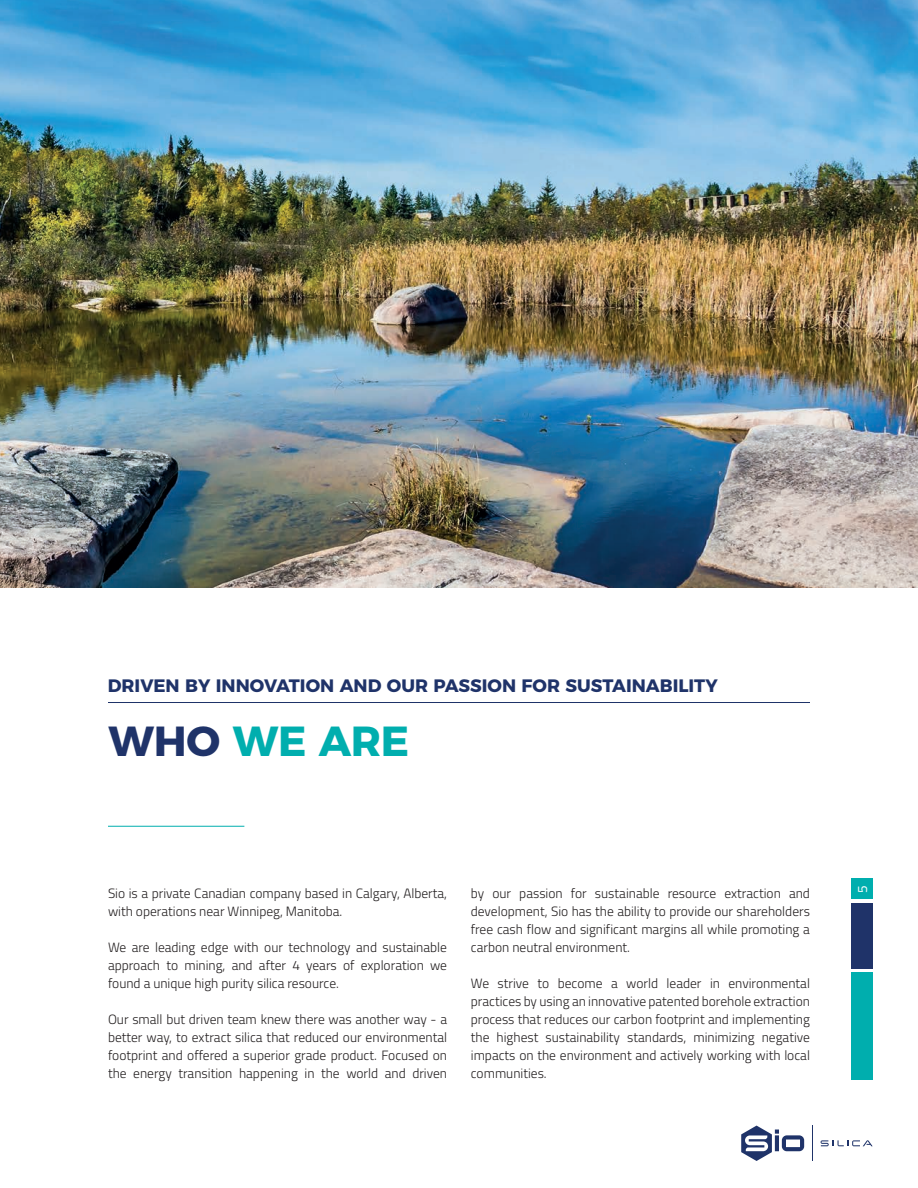
<style>
.page{position:relative;width:918px;height:1188px;background:#fff}
.page>*{position:absolute;margin:0;border:0;box-sizing:border-box;transform-origin:0 0}
.t1{font:700 42px "Montserrat";letter-spacing:-.01em;color:#00aeae}
.SSB_10_rule_below{font:700 18px "Montserrat";color:#1f3369}
.t2{font:300 13.5px/18px "Titillium";color:#231f20;text-align:justify}
.CC{font:13.5px "Titillium";color:#fff}
.s1{color:#1f3369}
</style>
<div class="page">
<hr style="left:108px;top:702px;width:702px;height:1px;background:#1f3369">
<hr style="left:108px;top:826px;width:136px;height:1px;background:#00aeae">
<div style="left:851px;top:879px;width:22px;height:20px;background:#00aeae"></div>
<div style="left:851px;top:904px;width:22px;height:65px;background:#1f3369"></div>
<div style="left:851px;top:973px;width:22px;height:107px;background:#00aeae"></div>
<svg style="left:741px;top:1126px;width:63px;height:35px"></svg>
<hr style="left:812px;top:1126px;width:1px;height:35px;background:#1f3369">
<svg style="left:821px;top:1140px;width:52px;height:6px"></svg>
<img style="left:0;top:0;width:918px;height:588px">
<p class="SSB_10_rule_below" style="left:108px;top:671px;width:611px">DRIVEN BY INNOVATION AND OUR PASSION FOR SUSTAINABILITY</p>
<h2 class="t1" style="left:109px;top:706px;width:302px"><span class="s1">WHO</span> WE ARE</h2>
<p class="t2" style="left:108px;top:884px;width:341px">Sio is a private Canadian company based in Calgary, Alberta, with operations near Winnipeg, Manitoba.</p>
<p class="t2" style="left:108px;top:938px;width:341px">We are leading edge with our technology and sustainable approach to mining, and after 4 years of exploration we found a unique high purity silica resource.</p>
<p class="t2" style="left:108px;top:1010px;width:341px">Our small but driven team knew there was another way - a better way, to extract silica that reduced our environmental footprint and offered a superior grade product. Focused on the energy transition happening in the world and driven</p>
<p class="t2" style="left:471px;top:883px;width:341px">by our passion for sustainable resource extraction and development, Sio has the ability to provide our shareholders free cash flow and significant margins all while promoting a carbon neutral environment.</p>
<p class="t2" style="left:471px;top:973px;width:341px">We strive to become a world leader in environmental practices by using an innovative patented borehole extraction process that reduces our carbon footprint and implementing the highest sustainability standards, minimizing negative impacts on the environment and actively working with local communities.</p>
<p class="CC" style="left:852px;top:893px;width:9px;rotate:-90deg">5</p>
</div>
